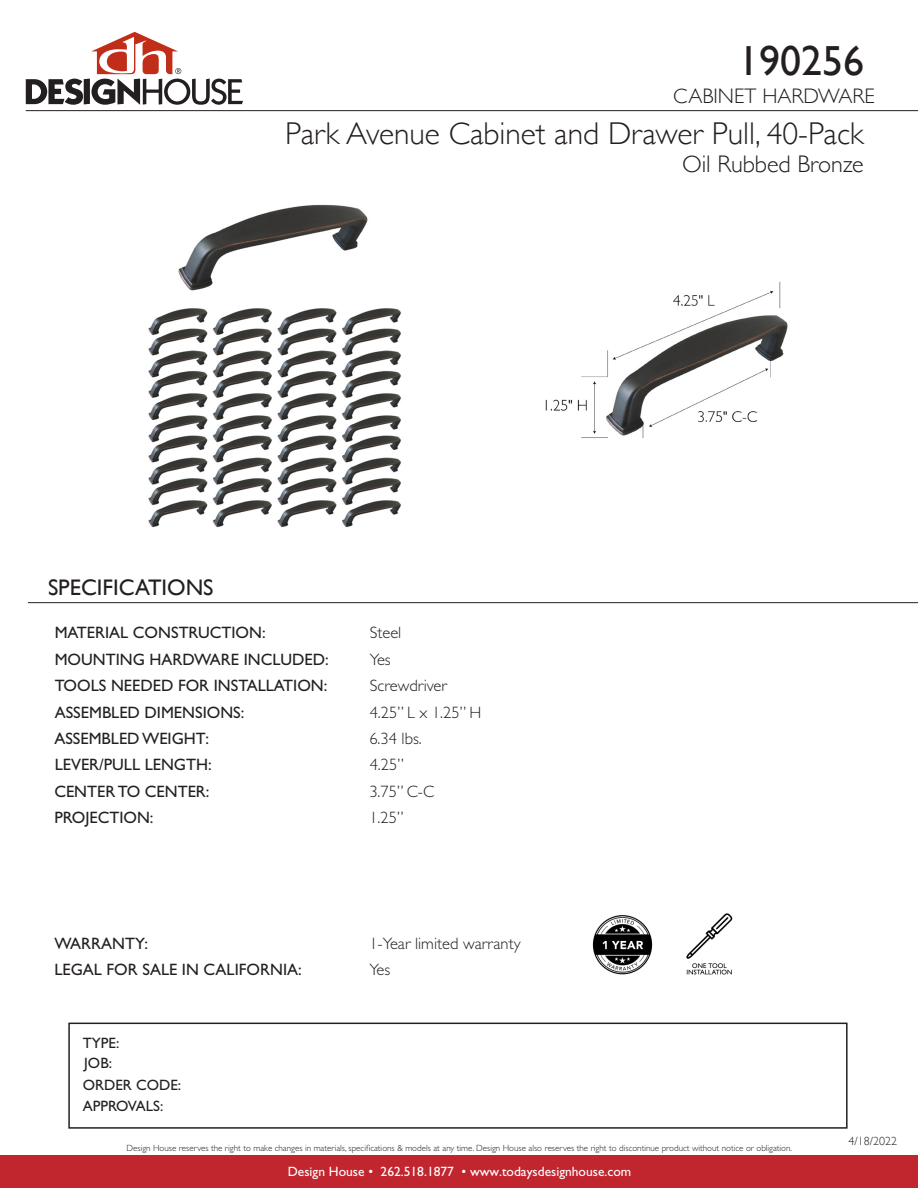
<style>
.page{position:relative;width:918px;height:1188px;background:#fff}
.page>*{position:absolute;margin:0;border:0;box-sizing:border-box;transform-origin:0 0}
.t1{font:42px "Gill Sans";color:#231f20}
.t2{font:300 31.5px "Gill Sans";color:#231f20}
.t3{font:300 24px "Gill Sans";color:#231f20}
.t4{font:22.5px "Gill Sans";color:#231f20}
.t5{font:300 21px "Gill Sans";color:#231f20}
.t6{font:16.5px "Gill Sans Std";color:#231f20}
.t7{font:300 16.5px "Gill Sans Std";color:#231f20}
.t8{font:15px "Gill Sans Std";color:#231f20}
.t9{font:13.5px "Gill Sans Std";color:#fff}
.t10{font:300 12px "Gill Sans";color:#231f20}
.t11{font:300 9px "Gill Sans Std";color:#231f20}
</style>
<div class="page">
<div style="left:0;top:1156px;width:918px;height:32px;background:#c1262f"></div>
<svg style="left:26px;top:32px;width:217px;height:73px"></svg>
<div style="left:68px;top:1023px;width:780px;height:106px;border:2px solid #231f20"></div>
<hr style="left:26px;top:110px;width:892px;height:1px;background:#231f20">
<hr style="left:28px;top:602px;width:890px;height:1px;background:#231f20">
<img style="left:148px;top:204px;width:253px;height:324px">
<img style="left:545px;top:281px;width:243px;height:157px">
<img style="left:592px;top:915px;width:61px;height:60px">
<img style="left:686px;top:913px;width:47px;height:62px">
<p class="t1" style="left:738px;top:36px;width:127px">190256</p>
<p class="t5" style="left:673px;top:79px;width:203px">CABINET HARDWARE</p>
<p class="t2" style="left:285px;top:108px;width:580px">Park Avenue Cabinet and Drawer Pull, 40-Pack</p>
<p class="t3" style="left:682px;top:146px;width:183px">Oil Rubbed Bronze</p>
<p class="t4" style="left:48px;top:574px;width:167px">SPECIFICATIONS</p>
<p class="t6" style="left:55px;top:623px;width:212px">MATERIAL CONSTRUCTION:</p>
<p class="t6" style="left:55px;top:650px;width:276px">MOUNTING HARDWARE INCLUDED:</p>
<p class="t6" style="left:55px;top:676px;width:274px">TOOLS NEEDED FOR INSTALLATION:</p>
<p class="t6" style="left:55px;top:703px;width:191px">ASSEMBLED DIMENSIONS:</p>
<p class="t7" style="left:370px;top:623px;width:33px">Steel</p>
<p class="t7" style="left:370px;top:650px;width:23px">Yes</p>
<p class="t7" style="left:370px;top:676px;width:79px">Screwdriver</p>
<p class="t7" style="left:370px;top:703px;width:113px">4.25” L x 1.25” H</p>
<p class="t6" style="left:54px;top:729px;width:156px">ASSEMBLED WEIGHT:</p>
<p class="t7" style="left:369px;top:729px;width:54px">6.34 lbs.</p>
<p class="t6" style="left:55px;top:755px;width:159px">LEVER/PULL LENGTH:</p>
<p class="t6" style="left:54px;top:782px;width:157px">CENTER TO CENTER:</p>
<p class="t7" style="left:370px;top:755px;width:36px">4.25”</p>
<p class="t7" style="left:369px;top:782px;width:66px">3.75” C-C</p>
<p class="t6" style="left:54px;top:808px;width:101px">PROJECTION:</p>
<p class="t7" style="left:369px;top:808px;width:36px">1.25”</p>
<p class="t6" style="left:54px;top:934px;width:95px">WARRANTY:</p>
<p class="t7" style="left:369px;top:934px;width:153px">1-Year limited warranty</p>
<p class="t6" style="left:54px;top:960px;width:249px">LEGAL FOR SALE IN CALIFORNIA:</p>
<p class="t7" style="left:369px;top:961px;width:23px">Yes</p>
<p class="t8" style="left:83px;top:1035px;width:38px">TYPE:</p>
<p class="t8" style="left:84px;top:1054px;width:29px">JOB:</p>
<p class="t8" style="left:83px;top:1077px;width:100px">ORDER CODE:</p>
<p class="t8" style="left:83px;top:1098px;width:82px">APPROVALS:</p>
<p class="t11" style="left:127px;top:1143px;width:667px">Design House reserves the right to make changes in materials, specifications &amp; models at any time. Design House also reserves the right to discontinue product without notice or obligation.</p>
<p class="t9" style="left:288px;top:1164px;width:345px">Design House • 262.518.1877 • www.todaysdesignhouse.com</p>
<p class="t10" style="left:849px;top:1132px;width:50px">4/18/2022</p>
</div>
